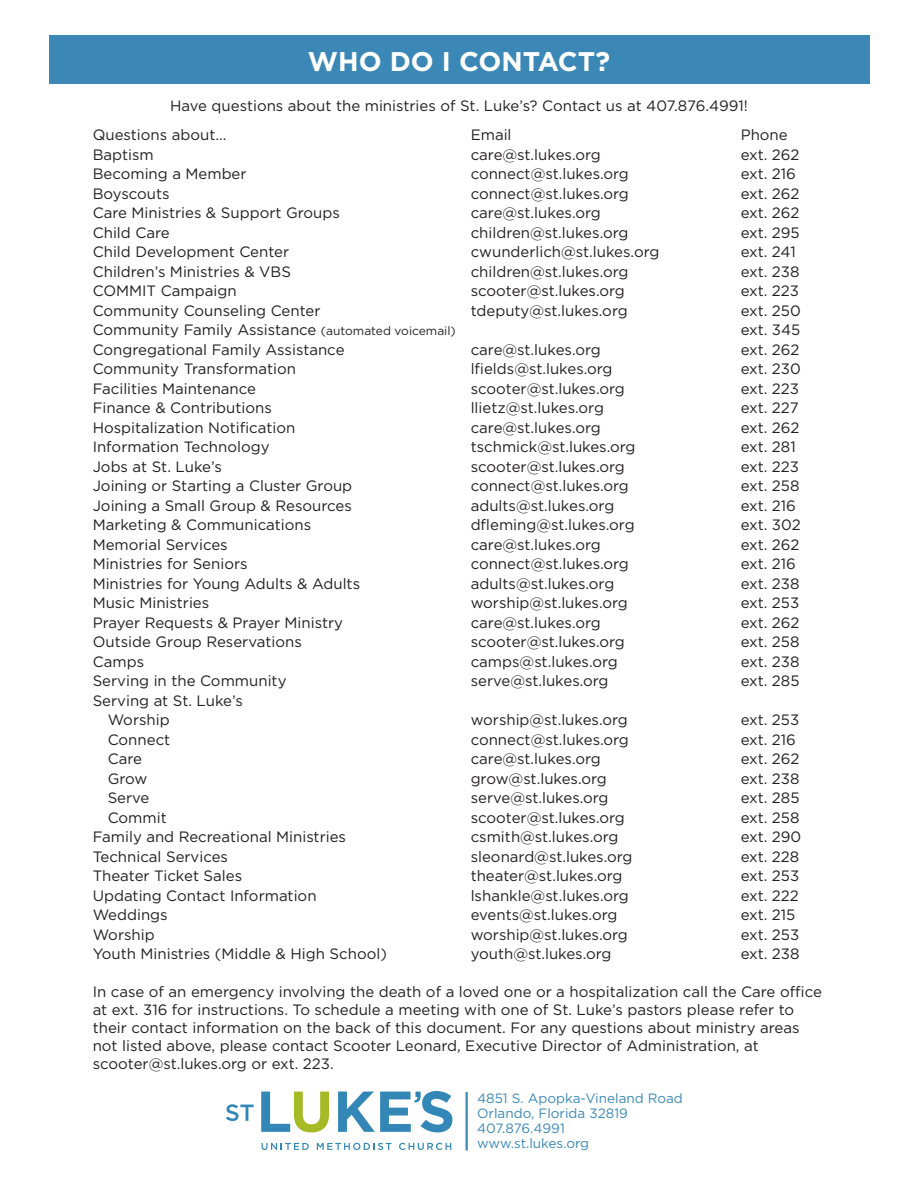
<style>
.page{position:relative;width:918px;height:1188px;background:#fff}
.page>*{position:absolute;margin:0;border:0;box-sizing:border-box;transform-origin:0 0}
.t1{font:700 27px "Gotham";color:#fff}
.t2{font:15px/18px "Gotham";color:#231f20}
.t3{font:13.5px/15px "Gotham";color:#3b88b7}
.s1{font-size:12px}
</style>
<div class="page">
<div style="left:49px;top:36px;width:820px;height:48px;background:#3b88b7"></div>
<hr style="left:466px;top:1092px;width:2px;height:58px;background:#3b88b7">
<svg style="left:262px;top:1143px;width:47px;height:7px"></svg>
<svg style="left:317px;top:1143px;width:75px;height:7px"></svg>
<svg style="left:399px;top:1143px;width:52px;height:7px"></svg>
<svg style="left:261px;top:1092px;width:68px;height:40px"></svg>
<svg style="left:226px;top:1104px;width:28px;height:17px"></svg>
<svg style="left:338px;top:1091px;width:114px;height:41px"></svg>
<p class="t1" style="left:308px;top:46px;width:304px">WHO DO I CONTACT?</p>
<p class="t2" style="left:170px;top:97px;width:579px">Have questions about the ministries of St. Luke’s? Contact us at 407.876.4991!</p>
<p class="t2" style="left:93px;top:126px;width:135px">Questions about...</p>
<p class="t2" style="left:471px;top:126px;width:42px">Email</p>
<p class="t2" style="left:741px;top:126px;width:49px">Phone</p>
<p class="t2" style="left:93px;top:145px;width:63px">Baptism</p>
<p class="t2" style="left:471px;top:145px;width:132px">care@st.lukes.org</p>
<p class="t2" style="left:741px;top:145px;width:60px">ext. 262</p>
<p class="t2" style="left:93px;top:165px;width:155px">Becoming a Member</p>
<p class="t2" style="left:471px;top:165px;width:160px">connect@st.lukes.org</p>
<p class="t2" style="left:741px;top:165px;width:57px">ext. 216</p>
<p class="t2" style="left:93px;top:184px;width:78px">Boyscouts</p>
<p class="t2" style="left:471px;top:184px;width:160px">connect@st.lukes.org</p>
<p class="t2" style="left:741px;top:184px;width:60px">ext. 262</p>
<p class="t2" style="left:93px;top:204px;width:249px">Care Ministries &amp; Support Groups</p>
<p class="t2" style="left:471px;top:204px;width:132px">care@st.lukes.org</p>
<p class="t2" style="left:741px;top:204px;width:60px">ext. 262</p>
<p class="t2" style="left:93px;top:223px;width:79px">Child Care</p>
<p class="t2" style="left:471px;top:223px;width:159px">children@st.lukes.org</p>
<p class="t2" style="left:741px;top:223px;width:61px">ext. 295</p>
<p class="t2" style="left:93px;top:243px;width:198px">Child Development Center</p>
<p class="t2" style="left:471px;top:243px;width:190px">cwunderlich@st.lukes.org</p>
<p class="t2" style="left:741px;top:243px;width:57px">ext. 241</p>
<p class="t2" style="left:93px;top:262px;width:200px">Children’s Ministries &amp; VBS</p>
<p class="t2" style="left:471px;top:262px;width:159px">children@st.lukes.org</p>
<p class="t2" style="left:741px;top:262px;width:60px">ext. 238</p>
<p class="t2" style="left:93px;top:282px;width:145px">COMMIT Campaign</p>
<p class="t2" style="left:471px;top:282px;width:156px">scooter@st.lukes.org</p>
<p class="t2" style="left:741px;top:282px;width:60px">ext. 223</p>
<p class="t2" style="left:93px;top:301px;width:229px">Community Counseling Center</p>
<p class="t2" style="left:471px;top:301px;width:159px">tdeputy@st.lukes.org</p>
<p class="t2" style="left:741px;top:301px;width:62px">ext. 250</p>
<p class="t2" style="left:93px;top:321px;width:365px">Community Family Assistance <span class="s1">(automated voicemail)</span></p>
<p class="t2" style="left:741px;top:321px;width:61px">ext. 345</p>
<p class="t2" style="left:93px;top:340px;width:253px">Congregational Family Assistance</p>
<p class="t2" style="left:471px;top:340px;width:132px">care@st.lukes.org</p>
<p class="t2" style="left:741px;top:340px;width:60px">ext. 262</p>
<p class="t2" style="left:93px;top:360px;width:205px">Community Transformation</p>
<p class="t2" style="left:471px;top:360px;width:143px">lfields@st.lukes.org</p>
<p class="t2" style="left:741px;top:360px;width:62px">ext. 230</p>
<p class="t2" style="left:93px;top:379px;width:165px">Facilities Maintenance</p>
<p class="t2" style="left:471px;top:379px;width:156px">scooter@st.lukes.org</p>
<p class="t2" style="left:741px;top:379px;width:60px">ext. 223</p>
<p class="t2" style="left:93px;top:399px;width:181px">Finance &amp; Contributions</p>
<p class="t2" style="left:471px;top:399px;width:135px">llietz@st.lukes.org</p>
<p class="t2" style="left:741px;top:399px;width:60px">ext. 227</p>
<p class="t2" style="left:93px;top:418px;width:204px">Hospitalization Notification</p>
<p class="t2" style="left:471px;top:418px;width:132px">care@st.lukes.org</p>
<p class="t2" style="left:741px;top:418px;width:60px">ext. 262</p>
<p class="t2" style="left:93px;top:438px;width:178px">Information Technology</p>
<p class="t2" style="left:471px;top:438px;width:166px">tschmick@st.lukes.org</p>
<p class="t2" style="left:741px;top:438px;width:57px">ext. 281</p>
<p class="t2" style="left:93px;top:457px;width:131px">Jobs at St. Luke’s</p>
<p class="t2" style="left:471px;top:457px;width:156px">scooter@st.lukes.org</p>
<p class="t2" style="left:741px;top:457px;width:60px">ext. 223</p>
<p class="t2" style="left:93px;top:477px;width:261px">Joining or Starting a Cluster Group</p>
<p class="t2" style="left:471px;top:477px;width:160px">connect@st.lukes.org</p>
<p class="t2" style="left:741px;top:477px;width:60px">ext. 258</p>
<p class="t2" style="left:93px;top:496px;width:261px">Joining a Small Group &amp; Resources</p>
<p class="t2" style="left:471px;top:496px;width:145px">adults@st.lukes.org</p>
<p class="t2" style="left:741px;top:496px;width:57px">ext. 216</p>
<p class="t2" style="left:93px;top:516px;width:220px">Marketing &amp; Communications</p>
<p class="t2" style="left:471px;top:516px;width:165px">dfleming@st.lukes.org</p>
<p class="t2" style="left:741px;top:516px;width:62px">ext. 302</p>
<p class="t2" style="left:93px;top:535px;width:137px">Memorial Services</p>
<p class="t2" style="left:471px;top:535px;width:132px">care@st.lukes.org</p>
<p class="t2" style="left:741px;top:535px;width:60px">ext. 262</p>
<p class="t2" style="left:93px;top:555px;width:156px">Ministries for Seniors</p>
<p class="t2" style="left:471px;top:555px;width:160px">connect@st.lukes.org</p>
<p class="t2" style="left:741px;top:555px;width:57px">ext. 216</p>
<p class="t2" style="left:93px;top:574px;width:269px">Ministries for Young Adults &amp; Adults</p>
<p class="t2" style="left:471px;top:574px;width:145px">adults@st.lukes.org</p>
<p class="t2" style="left:741px;top:574px;width:60px">ext. 238</p>
<p class="t2" style="left:93px;top:594px;width:118px">Music Ministries</p>
<p class="t2" style="left:471px;top:594px;width:159px">worship@st.lukes.org</p>
<p class="t2" style="left:741px;top:594px;width:60px">ext. 253</p>
<p class="t2" style="left:93px;top:613px;width:252px">Prayer Requests &amp; Prayer Ministry</p>
<p class="t2" style="left:471px;top:613px;width:132px">care@st.lukes.org</p>
<p class="t2" style="left:741px;top:613px;width:60px">ext. 262</p>
<p class="t2" style="left:93px;top:633px;width:211px">Outside Group Reservations</p>
<p class="t2" style="left:471px;top:633px;width:156px">scooter@st.lukes.org</p>
<p class="t2" style="left:741px;top:633px;width:60px">ext. 258</p>
<p class="t2" style="left:93px;top:652px;width:53px">Camps</p>
<p class="t2" style="left:471px;top:652px;width:149px">camps@st.lukes.org</p>
<p class="t2" style="left:741px;top:652px;width:60px">ext. 238</p>
<p class="t2" style="left:93px;top:672px;width:195px">Serving in the Community</p>
<p class="t2" style="left:471px;top:672px;width:139px">serve@st.lukes.org</p>
<p class="t2" style="left:741px;top:672px;width:60px">ext. 285</p>
<p class="t2" style="left:93px;top:691px;width:152px">Serving at St. Luke’s</p>
<p class="t2" style="left:108px;top:711px;width:64px">Worship</p>
<p class="t2" style="left:471px;top:711px;width:159px">worship@st.lukes.org</p>
<p class="t2" style="left:741px;top:711px;width:60px">ext. 253</p>
<p class="t2" style="left:108px;top:730px;width:64px">Connect</p>
<p class="t2" style="left:471px;top:730px;width:160px">connect@st.lukes.org</p>
<p class="t2" style="left:741px;top:730px;width:57px">ext. 216</p>
<p class="t2" style="left:108px;top:750px;width:36px">Care</p>
<p class="t2" style="left:471px;top:750px;width:132px">care@st.lukes.org</p>
<p class="t2" style="left:741px;top:750px;width:60px">ext. 262</p>
<p class="t2" style="left:108px;top:769px;width:41px">Grow</p>
<p class="t2" style="left:471px;top:769px;width:138px">grow@st.lukes.org</p>
<p class="t2" style="left:741px;top:769px;width:60px">ext. 238</p>
<p class="t2" style="left:108px;top:789px;width:43px">Serve</p>
<p class="t2" style="left:471px;top:789px;width:139px">serve@st.lukes.org</p>
<p class="t2" style="left:741px;top:789px;width:60px">ext. 285</p>
<p class="t2" style="left:108px;top:808px;width:61px">Commit</p>
<p class="t2" style="left:471px;top:808px;width:156px">scooter@st.lukes.org</p>
<p class="t2" style="left:741px;top:808px;width:60px">ext. 258</p>
<p class="t2" style="left:93px;top:828px;width:255px">Family and Recreational Ministries</p>
<p class="t2" style="left:471px;top:828px;width:149px">csmith@st.lukes.org</p>
<p class="t2" style="left:741px;top:828px;width:62px">ext. 290</p>
<p class="t2" style="left:93px;top:847px;width:137px">Technical Services</p>
<p class="t2" style="left:471px;top:847px;width:163px">sleonard@st.lukes.org</p>
<p class="t2" style="left:741px;top:847px;width:60px">ext. 228</p>
<p class="t2" style="left:93px;top:867px;width:151px">Theater Ticket Sales</p>
<p class="t2" style="left:471px;top:867px;width:153px">theater@st.lukes.org</p>
<p class="t2" style="left:741px;top:867px;width:60px">ext. 253</p>
<p class="t2" style="left:93px;top:886px;width:225px">Updating Contact Information</p>
<p class="t2" style="left:471px;top:886px;width:160px">lshankle@st.lukes.org</p>
<p class="t2" style="left:741px;top:886px;width:60px">ext. 222</p>
<p class="t2" style="left:93px;top:906px;width:77px">Weddings</p>
<p class="t2" style="left:471px;top:906px;width:148px">events@st.lukes.org</p>
<p class="t2" style="left:741px;top:906px;width:56px">ext. 215</p>
<p class="t2" style="left:93px;top:925px;width:64px">Worship</p>
<p class="t2" style="left:471px;top:925px;width:159px">worship@st.lukes.org</p>
<p class="t2" style="left:741px;top:925px;width:60px">ext. 253</p>
<p class="t2" style="left:93px;top:945px;width:296px">Youth Ministries (Middle &amp; High School)</p>
<p class="t2" style="left:471px;top:945px;width:142px">youth@st.lukes.org</p>
<p class="t2" style="left:741px;top:945px;width:60px">ext. 238</p>
<p class="t2" style="left:93px;top:982px;width:731px">In case of an emergency involving the death of a loved one or a hospitalization call the Care office at ext. 316 for instructions. To schedule a meeting with one of St. Luke’s pastors please refer to their contact information on the back of this document. For any questions about ministry areas not listed above, please contact Scooter Leonard, Executive Director of Administration, at</p>
<p class="t2" style="left:93px;top:1054px;width:243px">scooter@st.lukes.org or ext. 223.</p>
<p class="t3" style="left:477px;top:1091px;width:207px">4851 S. Apopka-Vineland Road<br>Orlando, Florida 32819<br>407.876.4991<br>www.st.lukes.org</p>
</div>
